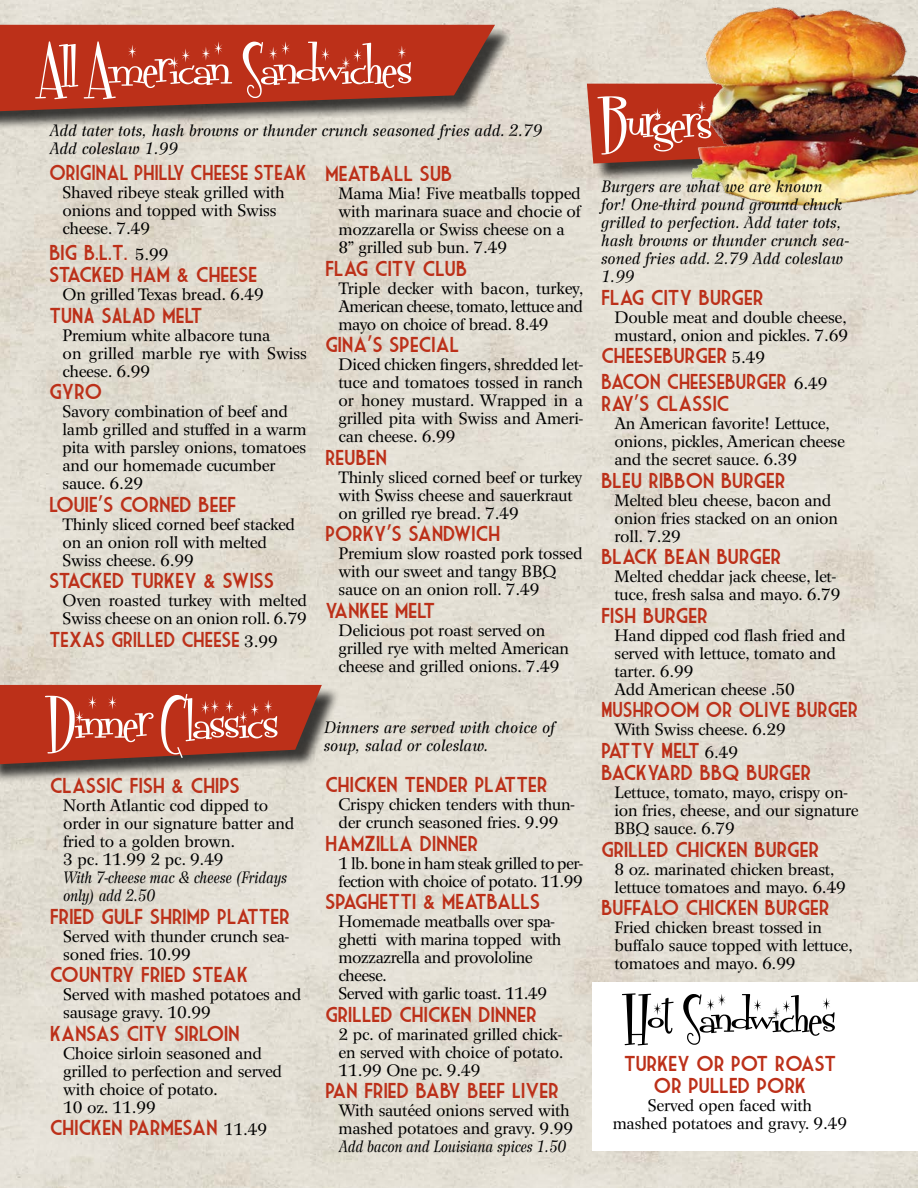
<style>
.page{position:relative;width:918px;height:1188px;background:#fff}
.page>*{position:absolute;margin:0;border:0;box-sizing:border-box;transform-origin:0 0}
.t1{font:60px "Fontdinerdotcom Sparkly";letter-spacing:-.025em;color:#fff}
.t2{font:54px "Fontdinerdotcom Sparkly";letter-spacing:-.025em;color:#000}
.t3{font:21px/22.5px "Market Deco";letter-spacing:-.025em;color:#bc3019}
.t4{font:21px "Market Deco";letter-spacing:-.025em;color:#bc3019;scale:.95 1}
.t5{font:16.5px/18px "Wilke LT Std";letter-spacing:-.01em;color:#000}
.t6{font:italic 16.5px/18px "Wilke LT Std";letter-spacing:-.01em;color:#000}
.t7{font:italic 16.5px/18px "Wilke LT Std";letter-spacing:-.01em;color:#000;scale:.9 1}
.s1{font-family:"Wilke LT Std";font-size:16.5px;color:#000}
</style>
<div class="page">
<img style="left:0;top:0;width:918px;height:1188px">
<div style="left:0;top:27px;width:513px;height:104px;background:#000;opacity:.75"></div>
<svg style="left:0;top:25px;width:495px;height:86px;background:#b03621"></svg>
<svg style="left:587px;top:84px;width:31px;height:80px;background:#be412b"></svg>
<img style="left:618px;top:4px;width:300px;height:210px">
<div style="left:0;top:687px;width:340px;height:96px;background:#000;opacity:.75"></div>
<svg style="left:0;top:685px;width:322px;height:79px;background:#af3520"></svg>
<div style="left:592px;top:982px;width:326px;height:169px;background:#fff"></div>
<h1 class="t1" style="left:40px;top:26px;width:374px">All American Sandwiches</h1>
<p class="t6" style="left:49px;top:121px;width:495px">Add tater tots, hash browns or thunder crunch seasoned fries add. 2.79<br>Add coleslaw 1.99</p>
<p class="t4" style="left:49px;top:161px;width:273px">ORIGINAL PHILLY CHEESE STEAK</p>
<p class="t5" style="left:63px;top:183px;width:224px">Shaved ribeye steak grilled with onions and topped with Swiss cheese. 7.49</p>
<p class="t3" style="left:49px;top:240px;width:210px">BIG B.L.T. <span class="s1">5.99<br></span>STACKED HAM &amp; CHEESE</p>
<p class="t5" style="left:63px;top:285px;width:203px">On grilled Texas bread. 6.49</p>
<p class="t3" style="left:49px;top:303px;width:155px">TUNA SALAD MELT</p>
<p class="t5" style="left:63px;top:326px;width:246px">Premium white albacore tuna<br>on grilled marble rye with Swiss cheese. 6.99</p>
<p class="t3" style="left:49px;top:380px;width:55px">GYRO</p>
<p class="t5" style="left:63px;top:402px;width:246px">Savory combination of beef and lamb grilled and stuffed in a warm pita with parsley onions, tomatoes and our homemade cucumber sauce. 6.29</p>
<p class="t3" style="left:49px;top:492px;width:189px">LOUIE’S CORNED BEEF</p>
<p class="t5" style="left:63px;top:515px;width:234px">Thinly sliced corned beef stacked on an onion roll with melted<br>Swiss cheese. 6.99</p>
<p class="t3" style="left:49px;top:569px;width:227px">STACKED TURKEY &amp; SWISS</p>
<p class="t5" style="left:63px;top:591px;width:246px">Oven roasted turkey with melted<br>Swiss cheese on an onion roll. 6.79</p>
<p class="t4" style="left:49px;top:627px;width:242px">TEXAS GRILLED CHEESE <span class="s1">3.99</span></p>
<p class="t3" style="left:325px;top:162px;width:129px">MEATBALL SUB</p>
<p class="t5" style="left:339px;top:185px;width:244px">Mama Mia! Five meatballs topped with marinara suace and chocie of mozzarella or Swiss cheese on a<br>8” grilled sub bun. 7.49</p>
<p class="t3" style="left:325px;top:257px;width:144px">FLAG CITY CLUB</p>
<p class="t5" style="left:339px;top:279px;width:247px;text-align:justify">Triple decker with bacon, turkey, American cheese, tomato, lettuce and mayo on choice of bread. 8.49</p>
<p class="t3" style="left:325px;top:333px;width:136px">GINA’S SPECIAL</p>
<p class="t5" style="left:339px;top:356px;width:246px;text-align:justify">Diced chicken fingers, shredded let&shy;tuce and tomatoes tossed in ranch or honey mustard. Wrapped in a grilled pita with Swiss and Ameri&shy;can cheese. 6.99</p>
<p class="t3" style="left:325px;top:446px;width:64px">REUBEN</p>
<p class="t5" style="left:339px;top:468px;width:246px">Thinly sliced corned beef or turkey with Swiss cheese and sauerkraut on grilled rye bread. 7.49</p>
<p class="t3" style="left:325px;top:522px;width:177px">PORKY’S SANDWICH</p>
<p class="t5" style="left:339px;top:545px;width:246px">Premium slow roasted pork tossed with our sweet and tangy BBQ sauce on an onion roll. 7.49</p>
<p class="t3" style="left:325px;top:599px;width:112px">YANKEE MELT</p>
<p class="t5" style="left:339px;top:621px;width:232px">Delicious pot roast served on grilled rye with melted American cheese and grilled onions. 7.49</p>
<h1 class="t1" style="left:48px;top:680px;width:233px">Dinner Classics</h1>
<p class="t3" style="left:50px;top:774px;width:192px">CLASSIC FISH &amp; CHIPS</p>
<p class="t5" style="left:63px;top:797px;width:232px">North Atlantic cod dipped to order in our signature batter and fried to a golden brown.<br>3 pc. 11.99 2 pc. 9.49</p>
<p class="t7" style="left:63px;top:869px;width:250px">With 7-cheese mac &amp; cheese (Fridays only) add 2.50</p>
<p class="t3" style="left:50px;top:905px;width:242px">FRIED GULF SHRIMP PLATTER</p>
<p class="t5" style="left:63px;top:927px;width:228px">Served with thunder crunch sea&shy;soned fries. 10.99</p>
<p class="t3" style="left:50px;top:963px;width:200px">COUNTRY FRIED STEAK</p>
<p class="t5" style="left:63px;top:986px;width:240px">Served with mashed potatoes and sausage gravy. 10.99</p>
<p class="t3" style="left:50px;top:1022px;width:192px">KANSAS CITY SIRLOIN</p>
<p class="t5" style="left:63px;top:1044px;width:220px">Choice sirloin seasoned and grilled to perfection and served with choice of potato.<br>10 oz. 11.99</p>
<p class="t3" style="left:50px;top:1116px;width:219px">CHICKEN PARMESAN <span class="s1">11.49</span></p>
<p class="t6" style="left:324px;top:718px;width:233px">Dinners are served with choice of soup, salad or coleslaw.</p>
<p class="t3" style="left:325px;top:773px;width:224px">CHICKEN TENDER PLATTER</p>
<p class="t5" style="left:339px;top:796px;width:238px">Crispy chicken tenders with thun&shy;der crunch seasoned fries. 9.99</p>
<p class="t3" style="left:325px;top:832px;width:155px">HAMZILLA DINNER</p>
<p class="t5" style="left:339px;top:854px;width:246px">1 lb. bone in ham steak grilled to per&shy;fection with choice of potato. 11.99</p>
<p class="t3" style="left:325px;top:890px;width:217px">SPAGHETTI &amp; MEATBALLS</p>
<p class="t5" style="left:339px;top:913px;width:224px">Homemade meatballs over spa&shy;ghetti with marina topped with mozzazrella and provololine cheese.<br>Served with garlic toast. 11.49</p>
<p class="t3" style="left:325px;top:1003px;width:213px">GRILLED CHICKEN DINNER</p>
<p class="t5" style="left:339px;top:1025px;width:227px;text-align:justify">2 pc. of marinated grilled chick&shy;en served with choice of potato.<br>11.99 One pc. 9.49</p>
<p class="t3" style="left:325px;top:1079px;width:235px">PAN FRIED BABY BEEF LIVER</p>
<p class="t5" style="left:339px;top:1102px;width:236px">With sautéed onions served with mashed potatoes and gravy. 9.99</p>
<p class="t7" style="left:339px;top:1138px;width:254px">Add bacon and Louisiana spices 1.50</p>
<h1 class="t1" style="left:601px;top:81px;width:113px">Burgers</h1>
<p class="t6" style="left:601px;top:177px;width:249px">Burgers are what we are known for! One-third pound ground chuck grilled to perfection. Add tater tots, hash browns or thunder crunch sea&shy;soned fries add. 2.79 Add coleslaw<br>1.99</p>
<p class="t3" style="left:601px;top:286px;width:164px">FLAG CITY BURGER</p>
<p class="t5" style="left:615px;top:308px;width:235px">Double meat and double cheese, mustard, onion and pickles. 7.69</p>
<p class="t3" style="left:601px;top:343px;width:228px;line-height:25.5px">CHEESEBURGER <span class="s1">5.49<br></span>BACON CHEESEBURGER <span class="s1">6.49</span></p>
<p class="t3" style="left:601px;top:392px;width:130px">RAY’S CLASSIC</p>
<p class="t5" style="left:615px;top:415px;width:232px">An American favorite! Lettuce, onions, pickles, American cheese and the secret sauce. 6.39</p>
<p class="t3" style="left:601px;top:469px;width:186px">BLEU RIBBON BURGER</p>
<p class="t5" style="left:615px;top:491px;width:225px">Melted bleu cheese, bacon and onion fries stacked on an onion roll. 7.29</p>
<p class="t3" style="left:601px;top:545px;width:182px">BLACK BEAN BURGER</p>
<p class="t5" style="left:615px;top:568px;width:228px">Melted cheddar jack cheese, let&shy;tuce, fresh salsa and mayo. 6.79</p>
<p class="t3" style="left:601px;top:604px;width:108px">FISH BURGER</p>
<p class="t5" style="left:615px;top:626px;width:233px">Hand dipped cod flash fried and served with lettuce, tomato and tarter. 6.99<br>Add American cheese .50</p>
<p class="t4" style="left:601px;top:698px;width:272px">MUSHROOM OR OLIVE BURGER</p>
<p class="t5" style="left:615px;top:721px;width:173px">With Swiss cheese. 6.29</p>
<p class="t3" style="left:601px;top:739px;width:212px">PATTY MELT <span class="s1">6.49<br></span>BACKYARD BBQ BURGER</p>
<p class="t5" style="left:615px;top:784px;width:246px">Lettuce, tomato, mayo, crispy on&shy;ion fries, cheese, and our signature<br>BBQ sauce. 6.79</p>
<p class="t3" style="left:601px;top:838px;width:220px">GRILLED CHICKEN BURGER</p>
<p class="t5" style="left:615px;top:860px;width:233px">8 oz. marinated chicken breast, lettuce tomatoes and mayo. 6.49</p>
<p class="t3" style="left:601px;top:896px;width:230px">BUFFALO CHICKEN BURGER</p>
<p class="t5" style="left:615px;top:919px;width:240px">Fried chicken breast tossed in buffalo sauce topped with lettuce, tomatoes and mayo. 6.99</p>
<h2 class="t2" style="left:624px;top:980px;width:214px">Hot Sandwiches</h2>
<p class="t3" style="left:624px;top:1051px;width:214px;text-align:center">TURKEY OR POT ROAST<br>OR PULLED PORK</p>
<p class="t5" style="left:613px;top:1096px;width:236px;text-align:center">Served open faced with<br>mashed potatoes and gravy. 9.49</p>
</div>
